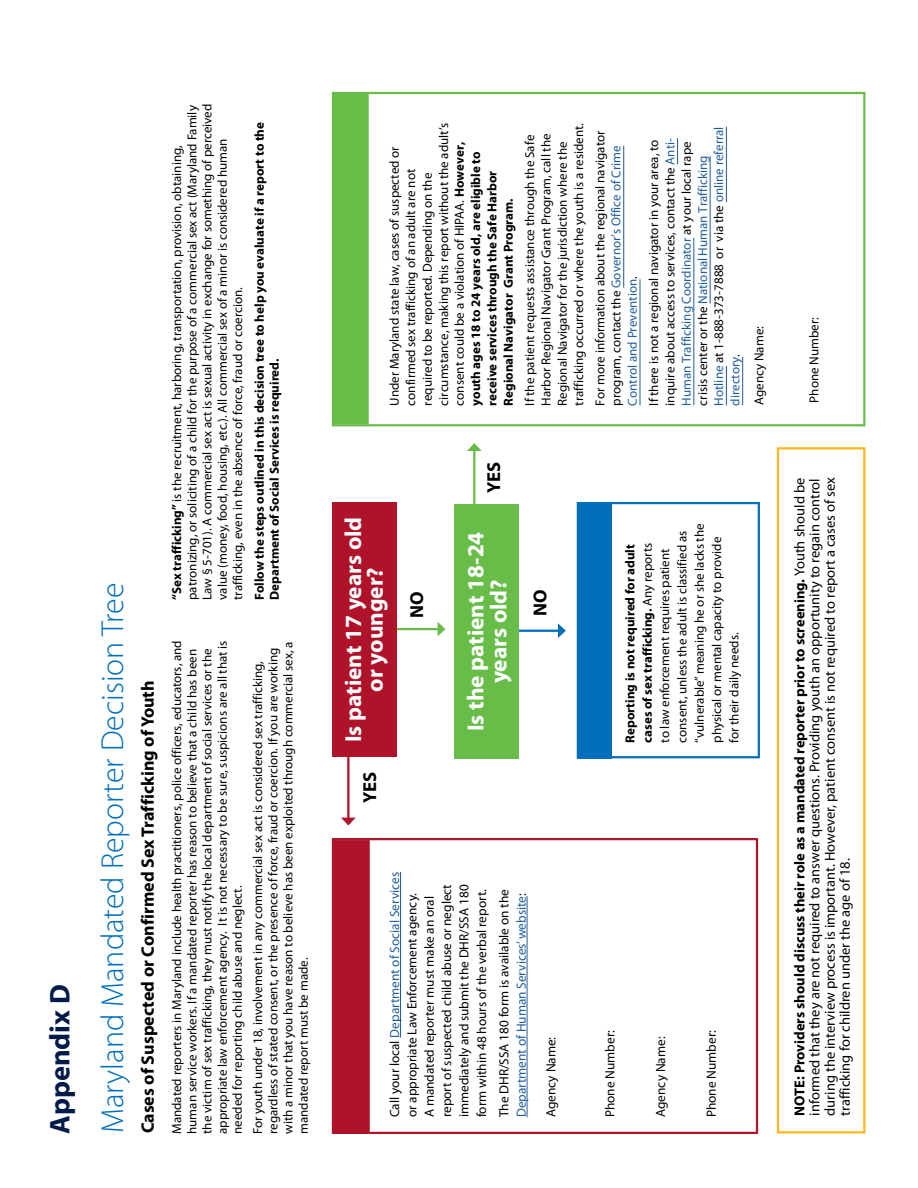
<style>
.page{position:relative;width:918px;height:1188px;background:#fff}
.page>*{position:absolute;margin:0;border:0;box-sizing:border-box;transform-origin:0 0}
.t1{font:300 31.8px "Myriad Pro";color:#006fba}
.t2{font:700 28.5px "Myriad Pro";color:#001b49}
.t3{font:700 23.25px/21.8px "Myriad Pro";color:#fff;text-align:center}
.t4{font:700 18.9px "Myriad Pro";color:#000}
.t5{font:700 18px "Myriad Pro";color:#000}
.t6{font:14.4px/15.1px "Myriad Pro";color:#000;text-align:justify}
.t7{font:13.35px/17.4px "Myriad Pro";color:#000}
.t8{font:13.05px/16.4px "Myriad Pro";color:#000}
.t9{font:700 13.05px/15.1px "Myriad Pro";color:#000}
.s1{font-weight:700}
.s2{color:#215e9e}
</style>
<div class="page">
<div style="left:777px;top:447px;width:88px;height:686px;border:2px solid #fdb71a"></div>
<hr style="left:513px;top:630px;width:47px;height:2px;background:#006fba">
<svg style="left:558px;top:623px;width:8px;height:15px"></svg>
<hr style="left:393px;top:628px;width:46px;height:2px;background:#68bd49">
<svg style="left:438px;top:622px;width:7px;height:14px"></svg>
<div style="left:332px;top:502px;width:64px;height:254px;background:#ae132a"></div>
<div style="left:454px;top:504px;width:65px;height:254px;background:#68bd49"></div>
<div style="left:332px;top:92px;width:533px;height:334px;border:2px solid #68bd49"></div>
<div style="left:333px;top:94px;width:36px;height:330px;background:#68bd49;border:1px solid #68bd49"></div>
<hr style="left:742px;top:357px;width:1px;height:48px;background:#215e9e">
<hr style="left:726px;top:127px;width:1px;height:75px;background:#215e9e">
<hr style="left:726px;top:366px;width:1px;height:39px;background:#215e9e">
<hr style="left:710px;top:156px;width:1px;height:148px;background:#215e9e">
<hr style="left:694px;top:238px;width:1px;height:167px;background:#215e9e">
<svg style="left:677px;top:138px;width:1px;height:26px"></svg>
<hr style="left:640px;top:279px;width:1px;height:126px;background:#215e9e">
<hr style="left:623px;top:146px;width:1px;height:142px;background:#215e9e">
<div style="left:577px;top:502px;width:183px;height:256px;border:2px solid #006fba"></div>
<div style="left:578px;top:502px;width:34px;height:256px;background:#006fba"></div>
<div style="left:332px;top:838px;width:426px;height:296px;border:2px solid #ae132a"></div>
<div style="left:334px;top:840px;width:36px;height:294px;background:#ae132a;border:1px solid #ae132a"></div>
<hr style="left:400px;top:872px;width:1px;height:166px;background:#215e9e">
<hr style="left:527px;top:896px;width:1px;height:221px;background:#215e9e">
<hr style="left:347px;top:751px;width:2px;height:68px;background:#ae132a">
<svg style="left:341px;top:818px;width:15px;height:8px"></svg>
<hr style="left:473px;top:449px;width:2px;height:71px;background:#68bd49">
<svg style="left:467px;top:443px;width:15px;height:8px"></svg>
<h2 class="t2" style="left:44px;top:1134px;width:151px;rotate:-90deg">Appendix D</h2>
<h1 class="t1" style="left:95px;top:1133px;width:552px;rotate:-90deg">Maryland Mandated Reporter Decision Tree</h1>
<h3 class="t5" style="left:138px;top:1133px;width:455px;rotate:-90deg">Cases of Suspected or Confirmed Sex Trafficking of Youth</h3>
<p class="t8" style="left:169px;top:600px;width:498px;line-height:15.1px;rotate:-90deg"><span class="s1">“Sex trafficking”</span> is the recruitment, harboring, transportation, provision, obtaining, patronizing, or soliciting of a child for the purpose of a commercial sex act (Maryland Family Law § 5-701). A commercial sex act is sexual activity in exchange for something of perceived value (money, food, housing, etc.). All commercial sex of a minor is considered human trafficking, even in the absence of force, fraud or coercion.</p>
<p class="t9" style="left:252px;top:600px;width:479px;rotate:-90deg">Follow the steps outlined in this decision tree to help you evaluate if a report to the<br>Department of Social Services is required.</p>
<p class="t8" style="left:169px;top:1134px;width:495px;line-height:15.1px;rotate:-90deg">Mandated reporters in Maryland include health practitioners, police officers, educators, and human service workers. If a mandated reporter has reason to believe that a child has been the victim of sex trafficking, they must notify the local department of social services or the appropriate law enforcement agency. It is not necessary to be sure, suspicions are all that is needed for reporting child abuse and neglect.</p>
<p class="t8" style="left:250px;top:1134px;width:494px;line-height:15.1px;rotate:-90deg">For youth under 18, involvement in any commercial sex act is considered sex trafficking, regardless of stated consent, or the presence of force, fraud or coercion. If you are working with a minor that you have reason to believe has been exploited through commercial sex, a mandated report must be made.</p>
<p class="t8" style="left:386px;top:406px;width:285px;rotate:-90deg">Under Maryland state law, cases of suspected or confirmed sex trafficking of an adult are not required to be reported. Depending on the circumstance, making this report without the adult’s consent could be a violation of HIPAA. <span class="s1">However, youth ages 18 to 24 years old, are eligible to receive services through the Safe Harbor Regional Navigator Grant Program.</span></p>
<p class="t8" style="left:521px;top:406px;width:284px;rotate:-90deg">If the patient requests assistance through the Safe Harbor Regional Navigator Grant Program, call the Regional Navigator for the jurisdiction where the trafficking occurred or where the youth is a resident.</p>
<p class="t8" style="left:592px;top:406px;width:276px;rotate:-90deg">For more information about the regional navigator program, contact the <span class="s2">Governor’s Office of Crime<br>Control and Prevention</span>.</p>
<p class="t8" style="left:645px;top:406px;width:281px;rotate:-90deg">If there is not a regional navigator in your area, to inquire about access to services, contact the <span class="s2">Anti-Human Trafficking Coordinator</span> at your local rape crisis center or the <span class="s2">National Human Trafficking Hotline</span> at 1-888-373-7888 or via the <span class="s2">online referral directory</span>.</p>
<p class="t8" style="left:751px;top:405px;width:80px;rotate:-90deg">Agency Name:</p>
<p class="t8" style="left:806px;top:403px;width:87px;rotate:-90deg">Phone Number:</p>
<h3 class="t3" style="left:343px;top:742px;width:227px;rotate:-90deg">Is patient 17 years old or younger?</h3>
<h3 class="t4" style="left:359px;top:803px;width:33px;rotate:-90deg">YES</h3>
<h3 class="t4" style="left:406px;top:618px;width:28px;rotate:-90deg">NO</h3>
<h3 class="t4" style="left:483px;top:493px;width:33px;rotate:-90deg">YES</h3>
<h3 class="t3" style="left:464px;top:731px;width:201px;line-height:23.1px;rotate:-90deg">Is the patient 18-24 years old?</h3>
<h3 class="t4" style="left:529px;top:616px;width:28px;rotate:-90deg">NO</h3>
<p class="t8" style="left:621px;top:743px;width:221px;line-height:17.4px;rotate:-90deg"><span class="s1">Reporting is not required for adult cases of sex trafficking.</span> Any reports<br>to law enforcement requires patient consent, unless the adult is classified as “vulnerable” meaning he or she lacks the physical or mental capacity to provide for their daily needs.</p>
<p class="t7" style="left:386px;top:1117px;width:247px;rotate:-90deg">Call your local <span class="s2">Department of Social Services </span>or appropriate Law Enforcement agency.<br>A mandated reporter must make an oral report of suspected child abuse or neglect immediately and submit the DHR/SSA 180 form within 48 hours of the verbal report.</p>
<p class="t7" style="left:495px;top:1117px;width:230px;rotate:-90deg">The DHR/SSA 180 form is available on the<br><span class="s2">Department of Human Services’ website</span>:</p>
<p class="t7" style="left:542px;top:1117px;width:82px;rotate:-90deg">Agency Name:</p>
<p class="t7" style="left:652px;top:1117px;width:82px;rotate:-90deg">Agency Name:</p>
<p class="t7" style="left:702px;top:1117px;width:89px;rotate:-90deg">Phone Number:</p>
<p class="t6" style="left:792px;top:1116px;width:640px;rotate:-90deg"><span class="s1">NOTE: Providers should discuss their role as a mandated reporter prior to screening.</span> Youth should be informed that they are not required to answer questions. Providing youth an opportunity to regain control during the interview process is important. However, patient consent is not required to report a cases of sex trafficking for children under the age of 18.</p>
</div>
